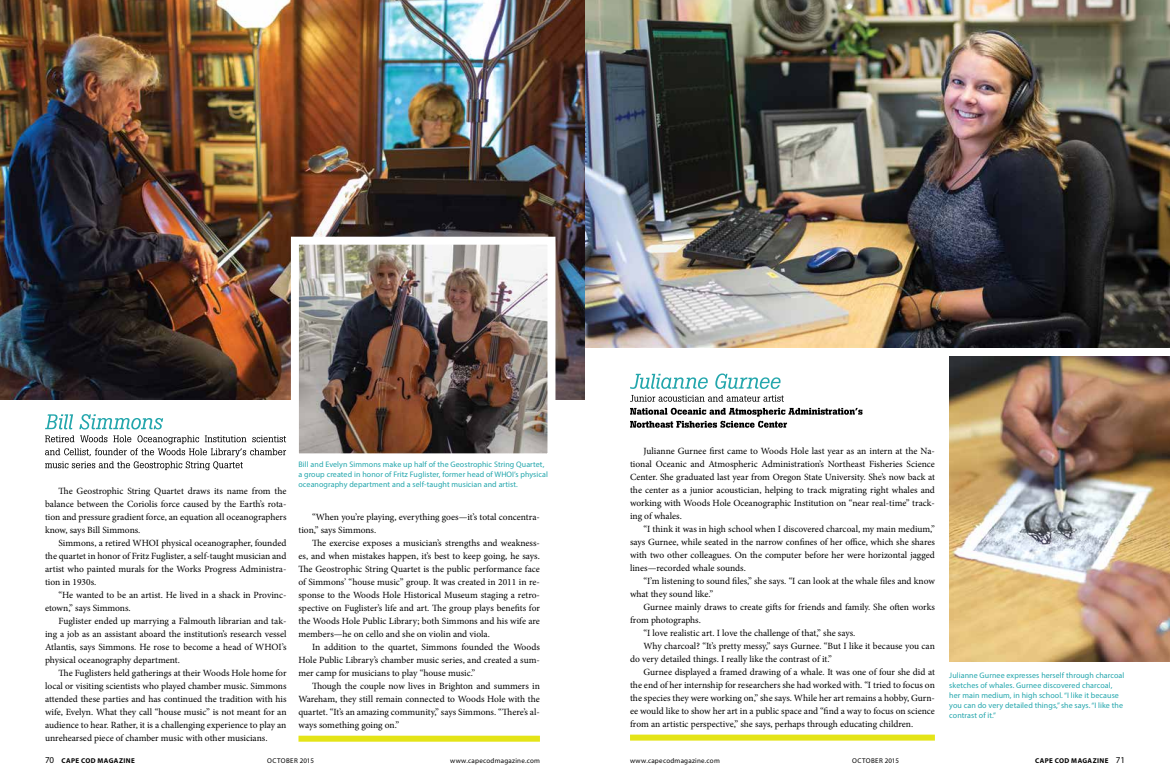
<style>
.page{position:relative;width:1170px;height:783px;background:#fff}
.page>*{position:absolute;margin:0;border:0;box-sizing:border-box;transform-origin:0 0}
.t1{font:9.5px/13px "Minion Pro";letter-spacing:-.005em;color:#000;text-align:justify}
.t2{font:8px/10px "Myriad Pro";letter-spacing:.01em;color:#23a6ac}
.t3{font:7px "Myriad Pro";letter-spacing:.035em;color:#000}
.t4{font:700 7px "Myriad Pro";letter-spacing:.06em;color:#000}
.s1{font-weight:400;font-size:9px}
</style>
<div class="page">
<img style="left:585px;top:0;width:585px;height:348px">
<svg style="left:630px;top:373px;width:151px;height:16px"></svg>
<svg style="left:630px;top:395px;width:233px;height:33px"></svg>
<img style="left:949px;top:356px;width:221px;height:305px">
<div style="left:630px;top:735px;width:305px;height:6px;background:#e4e417"></div>
<svg style="left:45px;top:414px;width:241px;height:56px"></svg>
<img style="left:0;top:0;width:585px;height:399px">
<img style="left:300px;top:246px;width:246px;height:206px">
<div style="left:291px;top:237px;width:264px;height:224px;border:8px solid #fff"></div>
<div style="left:299px;top:736px;width:241px;height:6px;background:#e4e417"></div>
<p class="t1" style="left:45px;top:485px;width:243px;text-indent:13px">The Geostrophic String Quartet draws its name from the balance between the Coriolis force caused by the Earth’s rota&shy;tion and pressure gradient force, an equation all oceanographers know, says Bill Simmons.</p>
<p class="t1" style="left:45px;top:537px;width:243px;text-indent:13px">Simmons, a retired WHOI physical oceanographer, founded the quartet in honor of Fritz Fuglister, a self-taught musician and artist who painted murals for the Works Progress Administra&shy;tion in 1930s.</p>
<p class="t1" style="left:45px;top:589px;width:243px;text-indent:13px">“He wanted to be an artist. He lived in a shack in Provinc&shy;etown,” says Simmons.</p>
<p class="t1" style="left:45px;top:615px;width:243px;text-indent:13px">Fuglister ended up marrying a Falmouth librarian and tak&shy;ing a job as an assistant aboard the institution’s research vessel Atlantis, says Simmons. He rose to become a head of WHOI’s physical oceanography department.</p>
<p class="t1" style="left:45px;top:667px;width:243px;text-indent:13px">The Fuglisters held gatherings at their Woods Hole home for local or visiting scientists who played chamber music. Simmons attended these parties and has continued the tradition with his wife, Evelyn. What they call “house music” is not meant for an audience to hear. Rather, it is a challenging experience to play an unrehearsed piece of chamber music with other musicians.</p>
<p class="t2" style="left:298px;top:460px;width:251px">Bill and Evelyn Simmons make up half of the Geostrophic String Quartet, a group created in honor of Fritz Fuglister, former head of WHOI’s physical oceanography department and a self-taught musician and artist.</p>
<p class="t1" style="left:299px;top:511px;width:243px;text-indent:13px">“When you’re playing, everything goes—it’s total concentra&shy;tion,” says Simmons.</p>
<p class="t1" style="left:299px;top:537px;width:243px;text-indent:13px">The exercise exposes a musician’s strengths and weakness&shy;es, and when mistakes happen, it’s best to keep going, he says.<br>The Geostrophic String Quartet is the public performance face of Simmons’ “house music” group. It was created in 2011 in re&shy;sponse to the Woods Hole Historical Museum staging a retro&shy;spective on Fuglister’s life and art. The group plays benefits for the Woods Hole Public Library; both Simmons and his wife are members—he on cello and she on violin and viola.</p>
<p class="t1" style="left:299px;top:641px;width:243px;text-indent:13px">In addition to the quartet, Simmons founded the Woods Hole Public Library’s chamber music series, and created a sum&shy;mer camp for musicians to play “house music.”</p>
<p class="t1" style="left:299px;top:680px;width:243px;text-indent:13px">Though the couple now lives in Brighton and summers in Wareham, they still remain connected to Woods Hole with the quartet. “It’s an amazing community,” says Simmons. “There’s al&shy;ways something going on.”</p>
<p class="t1" style="left:630px;top:444px;width:306px;text-indent:13px">Julianne Gurnee first came to Woods Hole last year as an intern at the Na&shy;tional Oceanic and Atmospheric Administration’s Northeast Fisheries Science Center. She graduated last year from Oregon State University. She’s now back at the center as a junior acoustician, helping to track migrating right whales and working with Woods Hole Oceanographic Institution on “near real-time” track&shy;ing of whales.</p>
<p class="t1" style="left:630px;top:522px;width:306px;text-indent:13px">“I think it was in high school when I discovered charcoal, my main medium,” says Gurnee, while seated in the narrow confines of her office, which she shares with two other colleagues. On the computer before her were horizontal jagged lines—recorded whale sounds.</p>
<p class="t1" style="left:630px;top:574px;width:306px;text-indent:13px">“I’m listening to sound files,” she says. “I can look at the whale files and know what they sound like.”</p>
<p class="t1" style="left:644px;top:600px;width:293px">Gurnee mainly draws to create gifts for friends and family. She often works</p>
<p class="t1" style="left:630px;top:613px;width:72px">from photographs.</p>
<p class="t1" style="left:644px;top:626px;width:213px">“I love realistic art. I love the challenge of that,” she says.</p>
<p class="t1" style="left:644px;top:639px;width:293px">Why charcoal? “It’s pretty messy,” says Gurnee. “But I like it because you can</p>
<p class="t1" style="left:630px;top:652px;width:203px">do very detailed things. I really like the contrast of it.”</p>
<p class="t1" style="left:644px;top:665px;width:293px">Gurnee displayed a framed drawing of a whale. It was one of four she did at</p>
<p class="t1" style="left:630px;top:678px;width:306px">the end of her internship for researchers she had worked with. “I tried to focus on</p>
<p class="t1" style="left:630px;top:691px;width:306px">the species they were working on,” she says. While her art remains a hobby, Gurn-</p>
<p class="t1" style="left:630px;top:704px;width:306px">ee would like to show her art in a public space and “find a way to focus on science</p>
<p class="t1" style="left:630px;top:717px;width:285px">from an artistic perspective,” she says, perhaps through educating children.</p>
<p class="t2" style="left:949px;top:670px;width:177px">Julianne Gurnee expresses herself through charcoal sketches of whales. Gurnee discovered charcoal, her main medium, in high school. “I like it because you can do very detailed things,” she says. “I like the contrast of it.”</p>
<p class="t4" style="left:45px;top:756px;width:91px"><span class="s1">70</span> CAPE COD MAGAZINE</p>
<p class="t3" style="left:267px;top:756px;width:48px">OCTOBER 2015</p>
<p class="t3" style="left:450px;top:756px;width:91px">www.capecodmagazine.com</p>
<p class="t3" style="left:630px;top:756px;width:91px">www.capecodmagazine.com</p>
<p class="t3" style="left:852px;top:756px;width:48px">OCTOBER 2015</p>
<p class="t4" style="left:1035px;top:756px;width:91px">CAPE COD MAGAZINE <span class="s1">71</span></p>
</div>
